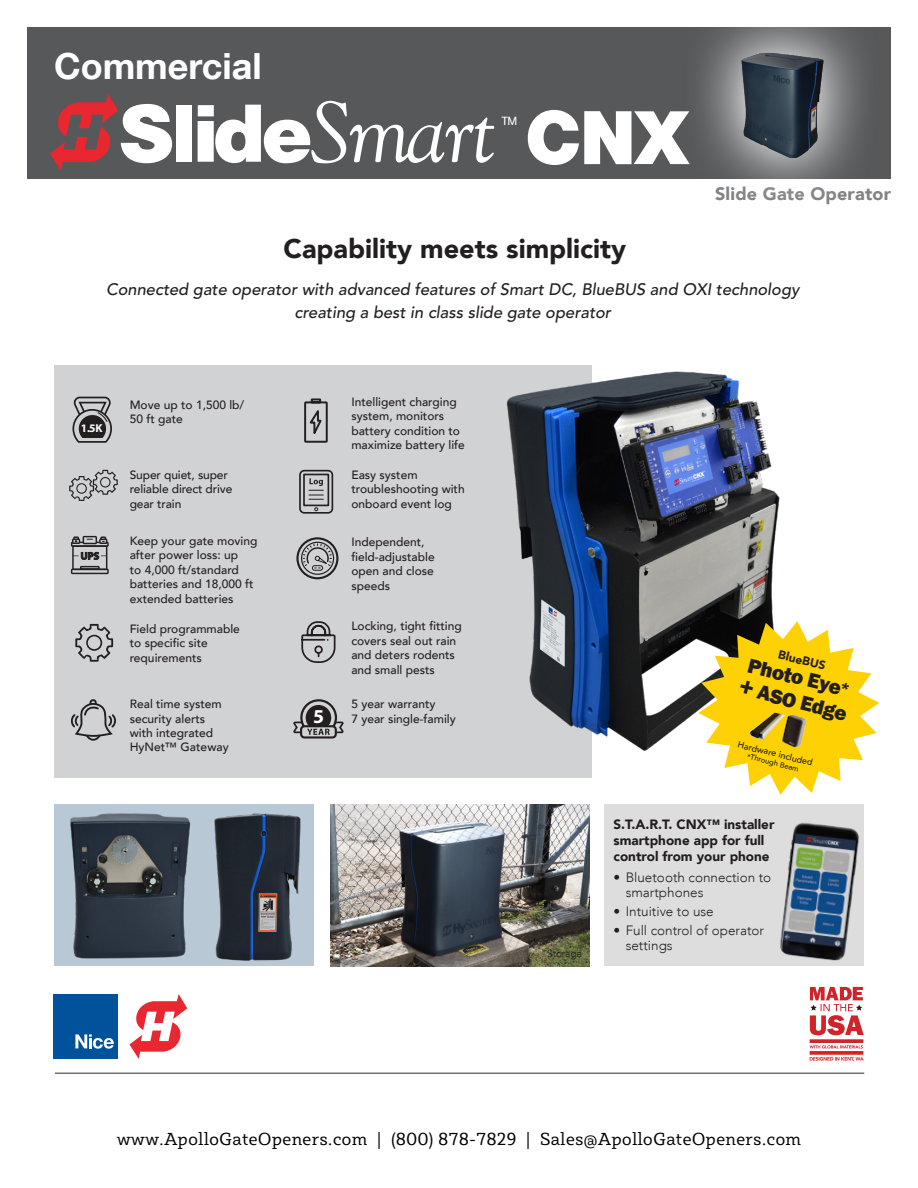
<style>
.page{position:relative;width:918px;height:1188px;background:#fff}
.page>*{position:absolute;margin:0;border:0;box-sizing:border-box;transform-origin:0 0}
.t1{font:700 81px "Helten";letter-spacing:-.03em;color:#fff}
.t2{font:700 36px "Helvetica Neue LT Com";color:#fff}
.t3{font:900 27px "Avenir 95";color:#231f20}
.t4{font:800 21px "Franklin Gothic";color:#231f20}
.t5{font:700 19.8px "Myriad Pro";color:#fff}
.t6{font:18px "Sybilla Pro";color:#000}
.t7{font:900 18px "Avenir 95";letter-spacing:.01em;color:#808285}
.t8{font:italic 500 16.5px/22.5px "Avenir LT Std";color:#231f20;text-align:center}
.t9{font:300 13.5px/15px "Avenir LT";color:#231f20}
.t10{font:900 13.5px/16.2px "Avenir 95";color:#231f20}
.t11{font:500 12px/14.4px "Avenir LT";color:#231f20}
.t12{font:900 12px "Avenir 95";color:#231f20}
.t13{font:11.7px "Helten";color:#fff}
.t14{font:700 11.55px "Myriad Pro";color:#fff}
.t15{font:300 10.5px "Avenir LT";color:#231f20;scale:.95 1}
.t16{font:500 9px "Avenir LT";color:#231f20}
.t17{font:500 7.5px "Avenir LT";color:#231f20}
.s1{font-family:"Goudy Old Style Italic BT";font-weight:400;font-size:86.25px}
.s2{font-size:74.4px}
</style>
<div class="page">
<div style="left:54px;top:365px;width:538px;height:413px;background:#d1d2d4"></div>
<img style="left:506px;top:371px;width:274px;height:380px">
<div style="left:55px;top:804px;width:259px;height:162px;background:#b9c8d5"></div>
<svg style="left:604px;top:804px;width:259px;height:162px;background:#c0c4c7"></svg>
<img style="left:331px;top:804px;width:259px;height:162px">
<img style="left:70px;top:813px;width:121px;height:146px">
<img style="left:214px;top:813px;width:87px;height:148px">
<div style="left:27px;top:27px;width:864px;height:151px;background:#57585a"></div>
<svg style="left:682px;top:27px;width:199px;height:152px"></svg>
<img style="left:735px;top:41px;width:93px;height:124px">
<svg style="left:50px;top:94px;width:68px;height:76px"></svg>
<hr style="left:55px;top:1072px;width:809px;height:2px;background:#6b6f71">
<svg style="left:70px;top:699px;width:45px;height:42px"></svg>
<svg style="left:299px;top:469px;width:35px;height:45px"></svg>
<svg style="left:296px;top:537px;width:42px;height:42px"></svg>
<svg style="left:72px;top:396px;width:40px;height:47px"></svg>
<svg style="left:71px;top:536px;width:38px;height:38px"></svg>
<div style="left:293px;top:722px;width:17px;height:11px;border:2px solid #231f20"></div>
<div style="left:327px;top:722px;width:17px;height:11px;border:2px solid #231f20"></div>
<svg style="left:301px;top:700px;width:35px;height:35px"></svg>
<div style="left:300px;top:699px;width:37px;height:37px;border:2px solid #231f20;border-radius:50%"></div>
<div style="left:306px;top:705px;width:25px;height:26px;background:#231f20;border-radius:50%"></div>
<div style="left:301px;top:726px;width:35px;height:11px;background:#d1d2d4;border-radius:3px"></div>
<div style="left:300px;top:725px;width:37px;height:14px;border:2px solid #231f20;border-radius:3px"></div>
<svg style="left:307px;top:729px;width:23px;height:6px"></svg>
<svg style="left:75px;top:624px;width:38px;height:38px"></svg>
<svg style="left:304px;top:398px;width:24px;height:45px"></svg>
<svg style="left:69px;top:470px;width:49px;height:31px"></svg>
<svg style="left:810px;top:1039px;width:53px;height:4px"></svg>
<svg style="left:810px;top:1051px;width:53px;height:4px"></svg>
<svg style="left:810px;top:987px;width:54px;height:48px"></svg>
<svg style="left:810px;top:1045px;width:53px;height:4px"></svg>
<svg style="left:810px;top:1057px;width:54px;height:4px"></svg>
<svg style="left:301px;top:621px;width:35px;height:42px"></svg>
<svg style="left:129px;top:994px;width:58px;height:65px"></svg>
<div style="left:53px;top:994px;width:65px;height:65px;background:#01529b"></div>
<svg style="left:75px;top:1034px;width:39px;height:15px"></svg>
<svg style="left:698px;top:621px;width:181px;height:174px"></svg>
<h2 class="t2" style="left:54px;top:43px;width:209px">Commercial</h2>
<h1 class="t1" style="left:120px;top:85px;width:571px">Slide<span class="s1">Smart</span> <span class="s2">CNX</span></h1>
<p class="t13" style="left:502px;top:115px;width:16px">TM</p>
<h3 class="t7" style="left:715px;top:183px;width:177px">Slide Gate Operator</h3>
<h3 class="t3" style="left:284px;top:232px;width:344px">Capability meets simplicity</h3>
<h3 class="t8" style="left:106px;top:278px;width:695px">Connected gate operator with advanced features of Smart DC, BlueBUS and OXI technology creating a best in class slide gate operator</h3>
<p class="t14" style="left:81px;top:421px;width:23px">1.5K</p>
<p class="t11" style="left:130px;top:398px;width:116px">Move up to 1,500 lb/<br>50 ft gate</p>
<p class="t11" style="left:130px;top:468px;width:104px">Super quiet, super reliable direct drive gear train</p>
<p class="t11" style="left:130px;top:534px;width:129px">Keep your gate moving after power loss: up<br>to 4,000 ft/standard batteries and 18,000 ft extended batteries</p>
<p class="t11" style="left:130px;top:622px;width:112px">Field programmable to specific site requirements</p>
<p class="t11" style="left:130px;top:697px;width:100px">Real time system security alerts with integrated<br>HyNet™ Gateway</p>
<h3 class="t5" style="left:313px;top:703px;width:12px">5</h3>
<p class="t11" style="left:351px;top:395px;width:115px">Intelligent charging system, monitors battery condition to maximize battery life</p>
<p class="t11" style="left:351px;top:468px;width:115px">Easy system troubleshooting with onboard event log</p>
<p class="t11" style="left:351px;top:535px;width:85px">Independent, field-adjustable open and close speeds</p>
<p class="t11" style="left:351px;top:619px;width:112px">Locking, tight fitting covers seal out rain and deters rodents and small pests</p>
<p class="t11" style="left:351px;top:697px;width:106px">5 year warranty<br>7 year single-family</p>
<p class="t15" style="left:547px;top:947px;width:38px">Storage</p>
<p class="t12" style="left:780px;top:647px;width:50px;rotate:14deg">BlueBUS</p>
<h3 class="t4" style="left:752px;top:652px;width:97px;rotate:14deg">Photo Eye</h3>
<h3 class="t4" style="left:761px;top:678px;width:93px;rotate:14deg">ASO Edge</h3>
<p class="t16" style="left:739px;top:739px;width:78px;rotate:14deg">Hardware included</p>
<p class="t17" style="left:748px;top:752px;width:55px;rotate:14deg">*Through Beam</p>
<p class="t10" style="left:614px;top:816px;width:162px">S.T.A.R.T. CNX™ installer smartphone app for full control from your phone</p>
<p class="t9" style="left:626px;top:870px;width:147px;text-indent:-12px">• Bluetooth connection to smartphones</p>
<p class="t9" style="left:614px;top:904px;width:102px">• Intuitive to use</p>
<p class="t9" style="left:626px;top:923px;width:140px;text-indent:-12px">• Full control of operator settings</p>
<h3 class="t6" style="left:117px;top:1128px;width:686px">www.ApolloGateOpeners.com | (800) 878-7829 | Sales@ApolloGateOpeners.com</h3>
</div>
